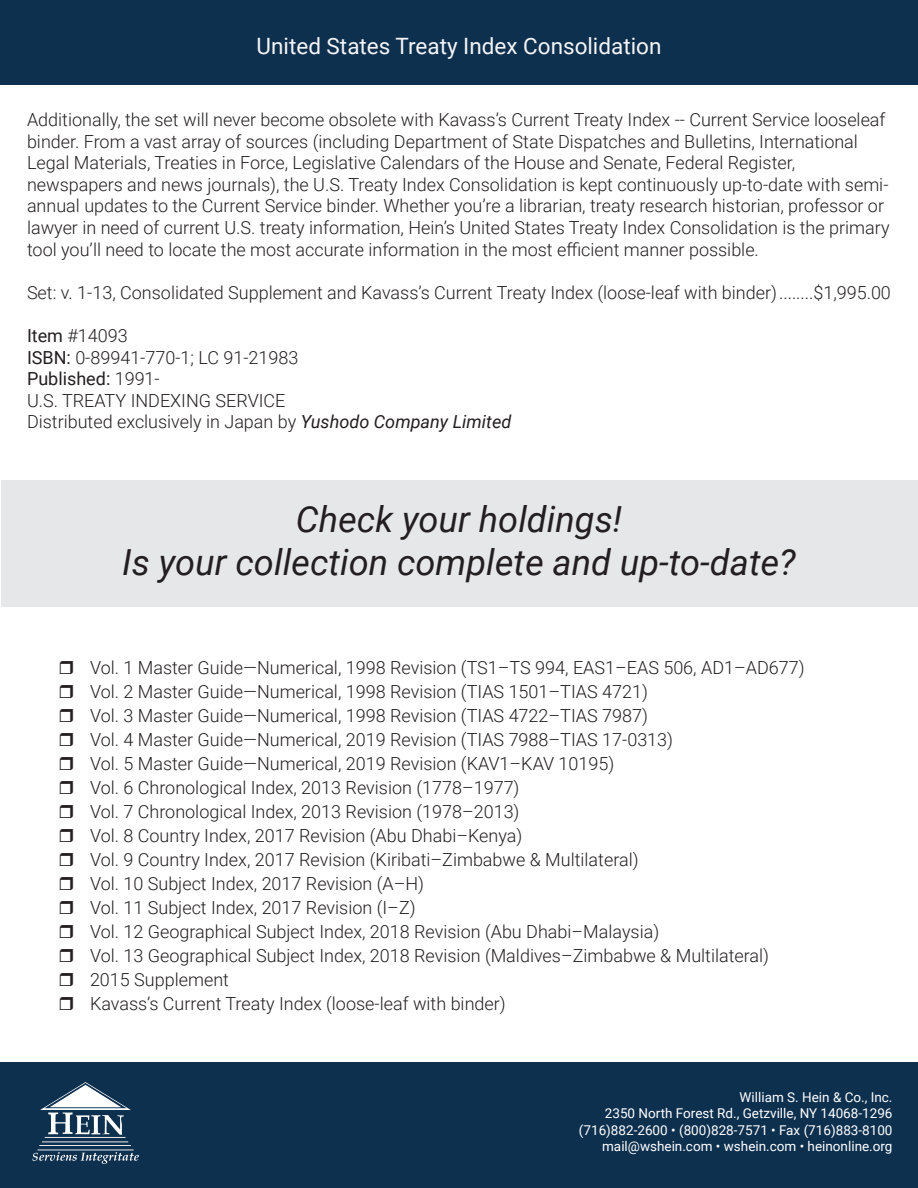
<style>
.page{position:relative;width:918px;height:1188px;background:#fff}
.page>*{position:absolute;margin:0;border:0;box-sizing:border-box;transform-origin:0 0}
.t1{font:italic 36px/43.2px "Roboto";color:#231f20;text-align:center}
.t2{font:22.5px "Roboto";color:#f5f5f6}
.t3{font:300 18px/21.6px "Roboto";color:#231f20}
.t4{font:13.5px/16.5px "Roboto";color:#fff;text-align:right}
.s1{font-weight:400}
.s2{font-weight:400;font-style:italic}
</style>
<div class="page">
<div style="left:0;top:1062px;width:918px;height:126px;background:#0e304f"></div>
<div style="left:2px;top:481px;width:916px;height:126px;background:#e6e7e9"></div>
<svg style="left:32px;top:1082px;width:107px;height:82px"></svg>
<div style="left:0;top:0;width:918px;height:85px;background:#0e304f"></div>
<p class="t2" style="left:257px;top:31px;width:406px">United States Treaty Index Consolidation</p>
<p class="t3" style="left:27px;top:108px;width:864px">Additionally, the set will never become obsolete with Kavass’s Current Treaty Index -- Current Service looseleaf binder. From a vast array of sources (including Department of State Dispatches and Bulletins, International Legal Materials, Treaties in Force, Legislative Calendars of the House and Senate, Federal Register, newspapers and news journals), the U.S. Treaty Index Consolidation is kept continuously up-to-date with semi&shy;annual updates to the Current Service binder. Whether you’re a librarian, treaty research historian, professor or lawyer in need of current U.S. treaty information, Hein’s United States Treaty Index Consolidation is the primary tool you’ll need to locate the most accurate information in the most efficient manner possible.</p>
<p class="t3" style="left:27px;top:281px;width:752px">Set: v. 1-13, Consolidated Supplement and Kavass’s Current Treaty Index (loose-leaf with binder)</p>
<p class="t3" style="left:813px;top:281px;width:79px">$1,995.00</p>
<p class="t3" style="left:27px;top:324px;width:273px"><span class="s1">Item</span> #14093<br><span class="s1">ISBN:</span> 0-89941-770-1; LC 91-21983</p>
<p class="t3" style="left:27px;top:367px;width:260px"><span class="s1">Published:</span> 1991-<br>U.S. TREATY INDEXING SERVICE</p>
<p class="t3" style="left:27px;top:411px;width:486px">Distributed exclusively in Japan by <span class="s2">Yushodo Company Limited</span></p>
<p class="t1" style="left:122px;top:496px;width:675px">Check your holdings!<br>Is your collection complete and up-to-date?</p>
<p class="t3" style="left:90px;top:656px;width:716px">Vol. 1 Master Guide—Numerical, 1998 Revision (TS1–TS 994, EAS1–EAS 506, AD1–AD677)</p>
<p class="t3" style="left:90px;top:680px;width:560px">Vol. 2 Master Guide—Numerical, 1998 Revision (TIAS 1501–TIAS 4721)</p>
<p class="t3" style="left:90px;top:704px;width:560px">Vol. 3 Master Guide—Numerical, 1998 Revision (TIAS 4722–TIAS 7987)</p>
<p class="t3" style="left:90px;top:728px;width:585px">Vol. 4 Master Guide—Numerical, 2019 Revision (TIAS 7988–TIAS 17-0313)</p>
<p class="t3" style="left:90px;top:752px;width:526px">Vol. 5 Master Guide—Numerical, 2019 Revision (KAV1–KAV 10195)</p>
<p class="t3" style="left:90px;top:776px;width:431px">Vol. 6 Chronological Index, 2013 Revision (1778–1977)</p>
<p class="t3" style="left:90px;top:800px;width:431px">Vol. 7 Chronological Index, 2013 Revision (1978–2013)</p>
<p class="t3" style="left:90px;top:824px;width:434px">Vol. 8 Country Index, 2017 Revision (Abu Dhabi–Kenya)</p>
<p class="t3" style="left:90px;top:848px;width:550px">Vol. 9 Country Index, 2017 Revision (Kiribati–Zimbabwe &amp; Multilateral)</p>
<p class="t3" style="left:90px;top:872px;width:336px">Vol. 10 Subject Index, 2017 Revision (A–H)</p>
<p class="t3" style="left:90px;top:896px;width:327px">Vol. 11 Subject Index, 2017 Revision (I–Z)</p>
<p class="t3" style="left:90px;top:920px;width:571px">Vol. 12 Geographical Subject Index, 2018 Revision (Abu Dhabi–Malaysia)</p>
<p class="t3" style="left:90px;top:944px;width:681px">Vol. 13 Geographical Subject Index, 2018 Revision (Maldives–Zimbabwe &amp; Multilateral)</p>
<p class="t3" style="left:90px;top:968px;width:140px">2015 Supplement</p>
<p class="t3" style="left:90px;top:992px;width:417px">Kavass’s Current Treaty Index (loose-leaf with binder)</p>
<p class="t4" style="left:579px;top:1088px;width:315px">William S. Hein &amp; Co., Inc.<br>2350 North Forest Rd., Getzville, NY 14068-1296 (716)882-2600 • (800)828-7571 • Fax (716)883-8100 mail@wshein.com • wshein.com • heinonline.org</p>
</div>
